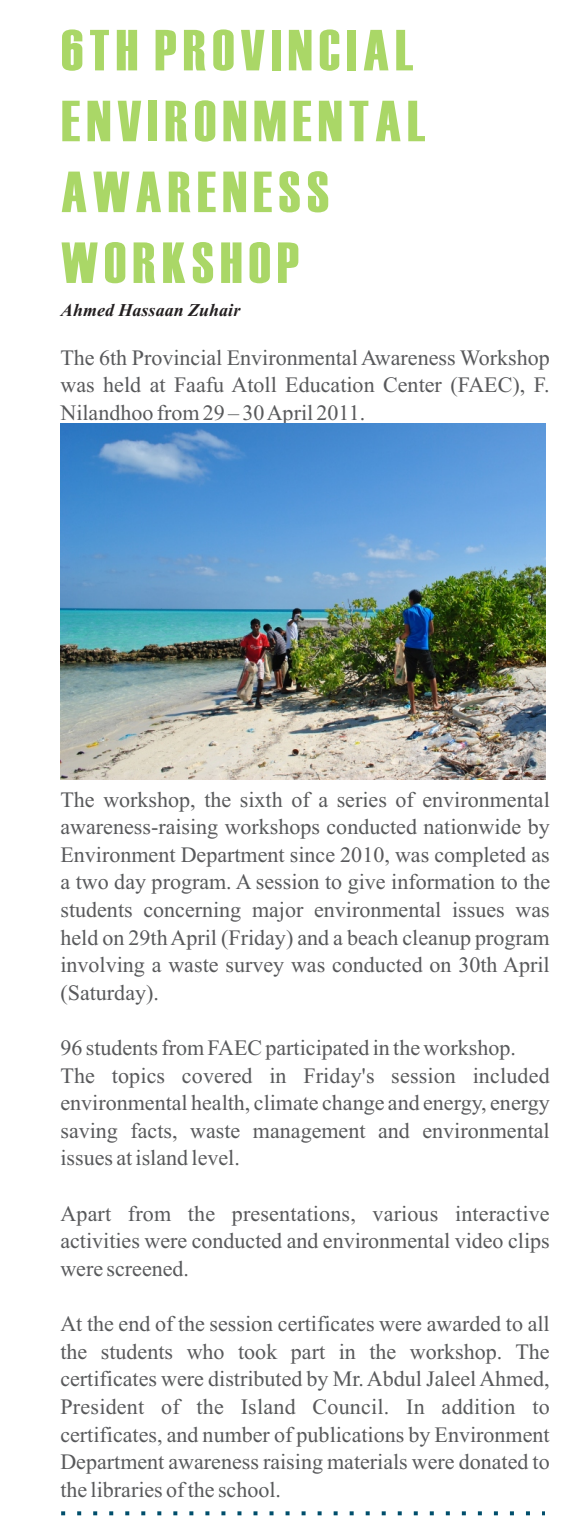
<style>
.page{position:relative;width:577px;height:1540px;background:#fff}
.page>*{position:absolute;margin:0;border:0;box-sizing:border-box;transform-origin:0 0}
.t1{font:57.8px/70.8px "Haettenschweiler";letter-spacing:.11em;color:#aad767}
.t2{font:22px/27.6px "Times New Roman";color:#58595b;text-align:justify}
.t3{font:italic 700 18px "Times New Roman";color:#231f20}
</style>
<div class="page">
<svg style="left:61px;top:1511px;width:483px;height:4px"></svg>
<img style="left:60px;top:424px;width:484px;height:356px">
<h1 class="t1" style="left:61px;top:18px;width:365px">6TH PROVINCIAL<br>ENVIRONMENTAL<br>AWARENESS<br>WORKSHOP</h1>
<p class="t3" style="left:61px;top:304px;width:181px">Ahmed Hassaan Zuhair</p>
<p class="t2" style="left:60px;top:346px;width:490px">The 6th Provincial Environmental Awareness Workshop was held at Faafu Atoll Education Center (FAEC), F.<br>Nilandhoo from 29 – 30 April 2011.</p>
<p class="t2" style="left:60px;top:787px;width:491px">The workshop, the sixth of a series of environmental awareness-raising workshops conducted nationwide by Environment Department since 2010, was completed as a two day program. A session to give information to the students concerning major environmental issues was held on 29th April (Friday) and a beach cleanup program involving a waste survey was conducted on 30th April (Saturday).</p>
<p class="t2" style="left:60px;top:1036px;width:490px;text-align:left">96 students from FAEC participated in the workshop.<br>The topics covered in Friday's session included environmental health, climate change and energy, energy saving facts, waste management and environmental issues at island level.</p>
<p class="t2" style="left:60px;top:1201px;width:490px">Apart from the presentations, various interactive activities were conducted and environmental video clips were screened.</p>
<p class="t2" style="left:60px;top:1312px;width:490px">At the end of the session certificates were awarded to all the students who took part in the workshop. The certificates were distributed by Mr. Abdul Jaleel Ahmed, President of the Island Council. In addition to certificates, and number of publications by Environment Department awareness raising materials were donated to the libraries of the school.</p>
</div>
